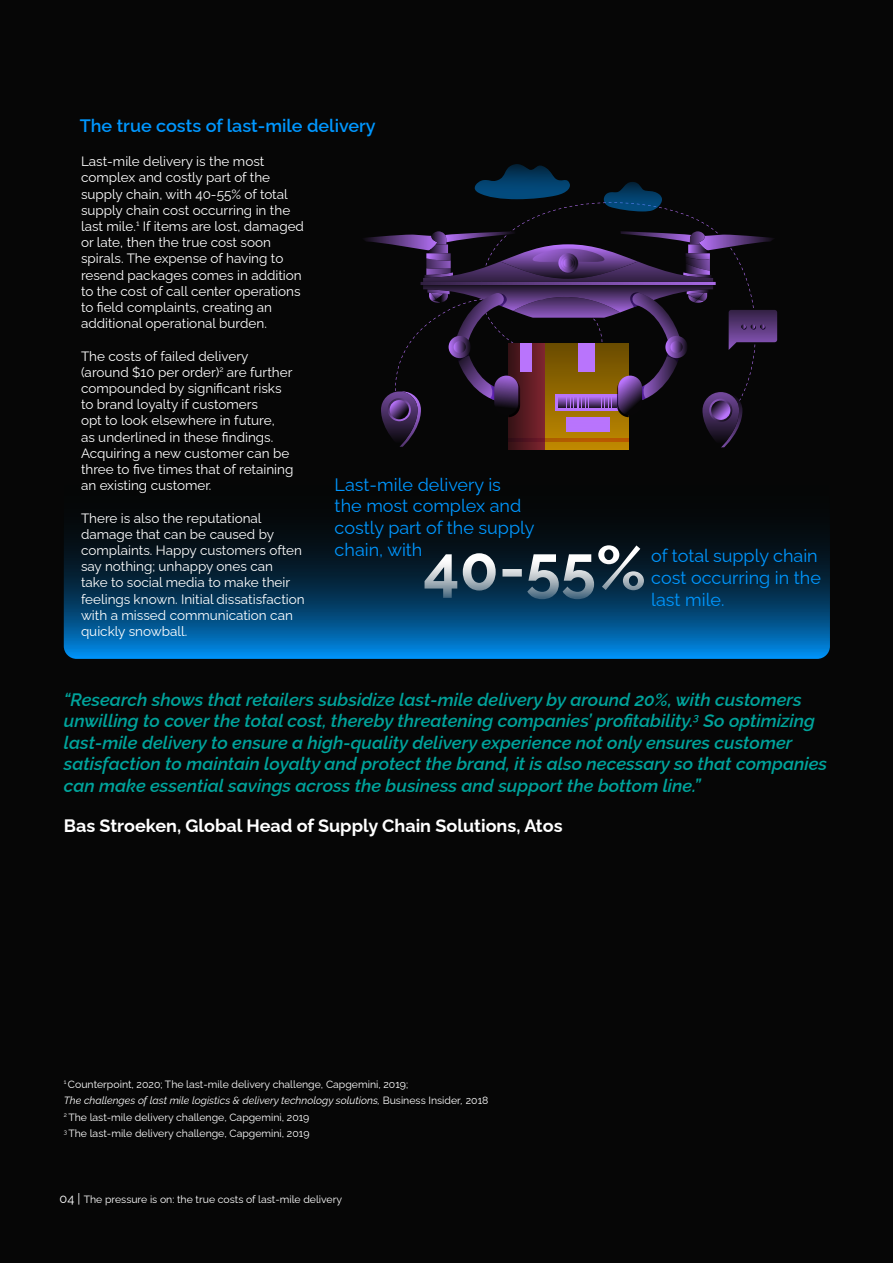
<style>
.page{position:relative;width:893px;height:1263px;background:#060606}
.page>*{position:absolute;margin:0;border:0;box-sizing:border-box;transform-origin:0 0}
.t1{font:italic 600 18px/21.6px "Raleway";color:#00a49c}
.t2{font:18px/21.6px "Raleway";color:#0097ff}
.t3{font:700 18px "Raleway";color:#fff}
.t4{font:600 18px "Raleway";color:#0097ff}
.t5{font:13.5px/16.2px "Raleway";color:#fff}
.t6{font:10.5px/16.5px "Raleway";color:#fff}
.s1{font-style:italic}
.s2{font-size:12.75px}
</style>
<div class="page">
<svg style="left:64px;top:97px;width:766px;height:562px"></svg>
<svg style="left:361px;top:164px;width:416px;height:283px"></svg>
<svg style="left:425px;top:545px;width:219px;height:54px;background:#405564"></svg>
<h1 class="t4" style="left:80px;top:111px;width:298px">The true costs of last-mile delivery</h1>
<p class="t5" style="left:81px;top:152px;width:224px">Last-mile delivery is the most complex and costly part of the supply chain, with 40-55% of total supply chain cost occurring in the last mile.<sup>1</sup> If items are lost, damaged or late, then the true cost soon spirals. The expense of having to resend packages comes in addition to the cost of call center operations to field complaints, creating an additional operational burden.</p>
<p class="t5" style="left:81px;top:346px;width:214px">The costs of failed delivery (around $10 per order)<sup>2</sup> are further compounded by significant risks to brand loyalty if customers<br>opt to look elsewhere in future,<br>as underlined in these findings.<br>Acquiring a new customer can be three to five times that of retaining an existing customer.</p>
<p class="t5" style="left:81px;top:508px;width:225px">There is also the reputational damage that can be caused by complaints. Happy customers often say nothing; unhappy ones can<br>take to social media to make their feelings known. Initial dissatisfaction with a missed communication can quickly snowball.</p>
<h1 class="t2" style="left:335px;top:471px;width:201px">Last-mile delivery is<br>the most complex and costly part of the supply chain, with</h1>
<h1 class="t2" style="left:651px;top:543px;width:171px">of total supply chain cost occurring in the last mile.</h1>
<p class="t1" style="left:64px;top:686px;width:765px">“Research shows that retailers subsidize last-mile delivery by around 20%, with customers unwilling to cover the total cost, thereby threatening companies’ profitability.<sup>3</sup> So optimizing last-mile delivery to ensure a high-quality delivery experience not only ensures customer satisfaction to maintain loyalty and protect the brand, it is also necessary so that companies can make essential savings across the business and support the bottom line.”</p>
<h1 class="t3" style="left:64px;top:811px;width:500px">Bas Stroeken, Global Head of Supply Chain Solutions, Atos</h1>
<p class="t6" style="left:64px;top:1075px;width:426px"><sup>1</sup> Counterpoint, 2020; The last-mile delivery challenge, Capgemini, 2019;<br><span class="s1">The challenges of last mile logistics &amp; delivery technology solutions,</span> Business Insider<span class="s1">,</span> 2018<br><sup>2</sup> The last-mile delivery challenge, Capgemini, 2019<br><sup>3</sup> The last-mile delivery challenge, Capgemini, 2019</p>
<p class="t6" style="left:60px;top:1190px;width:284px"><span class="s2">04 |</span> The pressure is on: the true costs of last-mile delivery</p>
</div>
